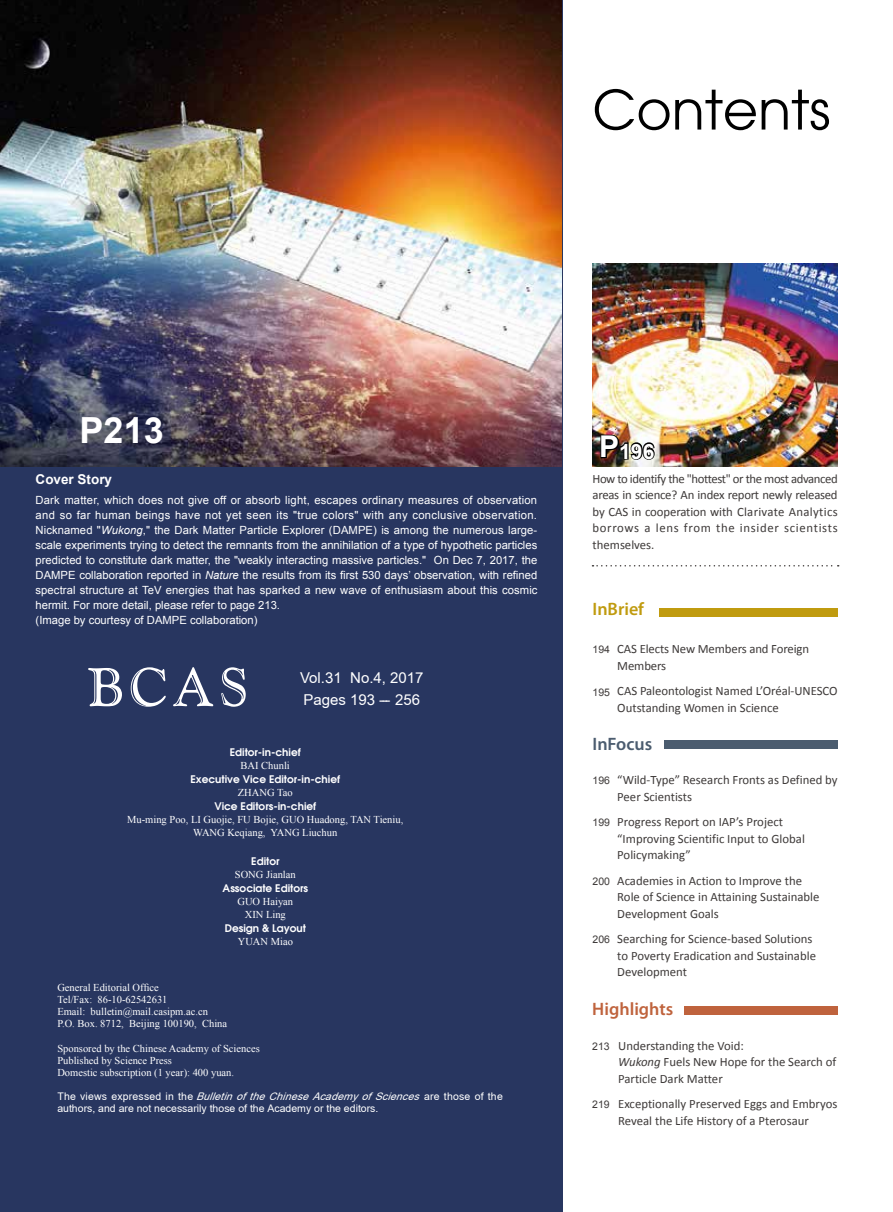
<style>
.page{position:relative;width:893px;height:1212px;background:#fff}
.page>*{position:absolute;margin:0;border:0;box-sizing:border-box;transform-origin:0 0}
.t1{font:54px "Avant Garde";color:#000}
.t2{font:54px "Goudy Handtooled BT";color:#fff}
.t3{font:700 36px "Arial";color:#fff}
.t4{font:700 21px "Arial";color:#fff}
.t5{font:600 18px "Myriad Pro";color:#bf633d}
.t6{font:600 18px "Myriad Pro";color:#c09b0f}
.t7{font:600 18px "Myriad Pro";color:#4b5c6f}
.t8{font:15px/22.5px "Arial TC";color:#fff}
.t9{font:700 13.5px "Arial";color:#fff}
.t10{font:12.75px/16.5px "Calibri";color:#3e3a39}
.t11{font:11.25px/15px "Arial";color:#fff}
.t12{font:10.5px/12px "Times New Roman";color:#fff}
.t13{font:10.5px/12px "Arial TC";color:#fff}
.t14{font:600 10.5px "Avant Garde";color:#fff}
.t15{font:10.5px "Arial";color:#3e3a39}
.s1{font-style:italic}
.s2{font-size:30px}
</style>
<div class="page">
<div style="left:0;top:0;width:563px;height:1212px;background:#283660"></div>
<img style="left:0;top:0;width:562px;height:466px">
<img style="left:592px;top:263px;width:246px;height:203px">
<svg style="left:592px;top:565px;width:247px;height:1px"></svg>
<div style="left:685px;top:1006px;width:153px;height:9px;background:#bf633d"></div>
<div style="left:659px;top:608px;width:179px;height:9px;background:#c09b0f"></div>
<div style="left:664px;top:740px;width:174px;height:9px;background:#4b5c6f"></div>
<img style="left:599px;top:433px;width:57px;height:28px">
<h1 class="t1" style="left:592px;top:78px;width:239px">Contents</h1>
<h2 class="t3" style="left:80px;top:406px;width:86px">P213</h2>
<p class="t9" style="left:36px;top:471px;width:78px">Cover Story</p>
<p class="t11" style="left:36px;top:493px;width:503px">Dark matter, which does not give off or absorb light, escapes ordinary measures of observation and so far human beings have not yet seen its "true colors" with any conclusive observation.<br>Nicknamed "<span class="s1">Wukong</span>," the Dark Matter Particle Explorer (DAMPE) is among the numerous large&shy;scale experiments trying to detect the remnants from the annihilation of a type of hypothetic particles predicted to constitute dark matter, the "weakly interacting massive particles." On Dec 7, 2017, the DAMPE collaboration reported in <span class="s1">Nature</span> the results from its first 530 days’ observation, with refined spectral structure at TeV energies that has sparked a new wave of enthusiasm about this cosmic hermit. For more detail, please refer to page 213.<br>(Image by courtesy of DAMPE collaboration)</p>
<h1 class="t2" style="left:88px;top:654px;width:162px">BCAS</h1>
<p class="t8" style="left:300px;top:666px;width:125px">Vol.31 No.4, 2017<br>Pages 193 --- 256</p>
<p class="t14" style="left:230px;top:745px;width:72px">Editor-in-chief</p>
<p class="t12" style="left:241px;top:759px;width:51px">BAI Chunli</p>
<p class="t14" style="left:190px;top:772px;width:151px">Executive Vice Editor-in-chief</p>
<p class="t12" style="left:238px;top:786px;width:56px">ZHANG Tao</p>
<p class="t14" style="left:214px;top:799px;width:103px">Vice Editors-in-chief</p>
<p class="t12" style="left:127px;top:812px;width:278px;line-height:13.5px;text-align:center">Mu-ming Poo, LI Guojie, FU Bojie, GUO Huadong, TAN Tieniu,<br>WANG Keqiang, YANG Liuchun</p>
<p class="t14" style="left:251px;top:854px;width:30px">Editor</p>
<p class="t12" style="left:235px;top:868px;width:62px">SONG Jianlan</p>
<p class="t14" style="left:223px;top:881px;width:87px">Associate Editors</p>
<p class="t12" style="left:237px;top:894px;width:57px;line-height:13.5px;text-align:center">GUO Haiyan<br>XIN Ling</p>
<p class="t14" style="left:225px;top:921px;width:83px">Design &amp; Layout</p>
<p class="t12" style="left:238px;top:935px;width:57px">Yuan Miao</p>
<p class="t12" style="left:57px;top:982px;width:171px">General Editorial Office<br>Tel/Fax: 86-10-62542631<br>Email: bulletin@mail.casipm.ac.cn<br>P.O. Box. 8712, Beijing 100190, China</p>
<p class="t12" style="left:57px;top:1042px;width:204px">Sponsored by the Chinese Academy of Sciences<br>Published by Science Press<br>Domestic subscription (1 year): 400 yuan.</p>
<p class="t13" style="left:57px;top:1090px;width:447px">T h e v i e w s e x p r e s s e d i n t h e <span class="s1">BulletinoftheChineseAcademyofSciences</span>a r e t h o s e o f t h e authors, and are not necessarily those of the Academy or the editors.</p>
<h3 class="t4" style="left:599px;top:437px;width:57px"><span class="s2">P</span>196</h3>
<p class="t10" style="left:592px;top:470px;width:247px;text-align:justify">How to identify the "hottest" or the most advanced areas in science? An index report newly released by CAS in cooperation with Clarivate Analytics borrows a lens from the insider scientists themselves.</p>
<h3 class="t6" style="left:592px;top:598px;width:53px">InBrief</h3>
<p class="t15" style="left:592px;top:642px;width:19px">194</p>
<p class="t15" style="left:592px;top:685px;width:19px">195</p>
<p class="t10" style="left:617px;top:641px;width:193px">CAS Elects New Members and Foreign<br>Members</p>
<p class="t10" style="left:617px;top:683px;width:222px">CAS Paleontologist Named L’Oréal-UNESCO<br>Outstanding Women in Science</p>
<h3 class="t7" style="left:592px;top:732px;width:61px">InFocus</h3>
<p class="t15" style="left:592px;top:773px;width:19px">196</p>
<p class="t15" style="left:592px;top:816px;width:19px">199</p>
<p class="t10" style="left:617px;top:772px;width:222px">“Wild-Type” Research Fronts as Defined by<br>Peer Scientists</p>
<p class="t10" style="left:617px;top:814px;width:189px">Progress Report on IAP’s Project “Improving Scientific Input to Global<br>Policymaking”</p>
<p class="t10" style="left:617px;top:872px;width:204px">Academies in Action to Improve the<br>Role of Science in Attaining Sustainable<br>Development Goals</p>
<p class="t10" style="left:617px;top:931px;width:200px">Searching for Science-based Solutions to Poverty Eradication and Sustainable<br>Development</p>
<p class="t15" style="left:592px;top:874px;width:19px">200</p>
<p class="t15" style="left:592px;top:933px;width:19px">206</p>
<h3 class="t5" style="left:592px;top:998px;width:82px">Highlights</h3>
<p class="t15" style="left:592px;top:1039px;width:19px">213</p>
<p class="t15" style="left:592px;top:1097px;width:19px">219</p>
<p class="t10" style="left:618px;top:1037px;width:220px">Understanding the Void:<br><span class="s1">Wukong</span> Fuels New Hope for the Search of<br>Particle Dark Matter</p>
<p class="t10" style="left:618px;top:1096px;width:221px">Exceptionally Preserved Eggs and Embryos<br>Reveal the Life History of a Pterosaur</p>
</div>
